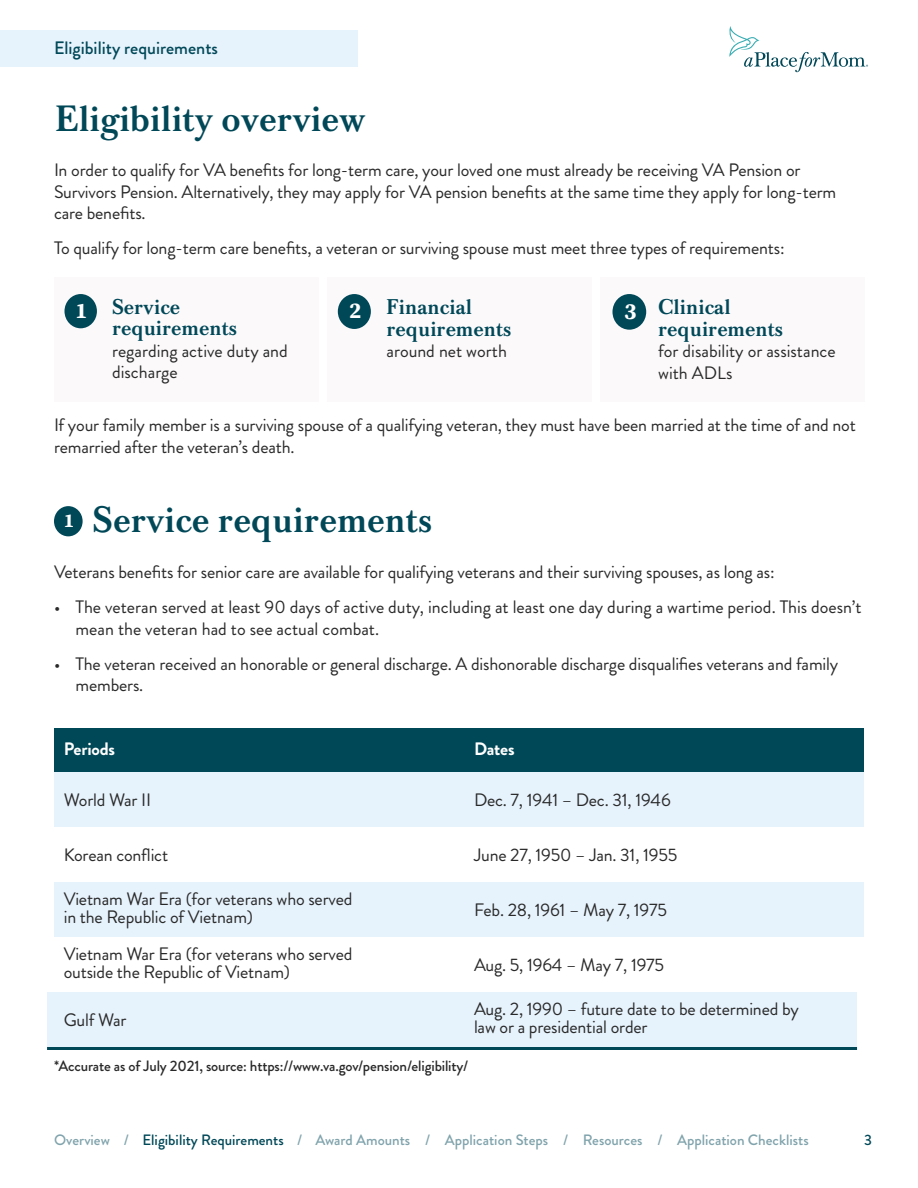
<style>
.page{position:relative;width:918px;height:1188px;background:#fff}
.page>*{position:absolute;margin:0;border:0;box-sizing:border-box;transform-origin:0 0}
.t1{font:700 36px "Baskerville Classico";color:#004858}
.t2{font:700 21px/21.6px "Baskerville Classico";color:#004858}
.t3{font:18px/21.6px "Brandon Grotesque";letter-spacing:-.01em;color:#292929}
.t4{font:500 18px "Brandon Grotesque";color:#004858}
.t5{font:700 18px "Brandon Grotesque";letter-spacing:-.01em;color:#fff}
.t6{font:500 15px "Brandon Grotesque";color:#80a3ac}
.t7{font:500 15px "Brandon Grotesque";letter-spacing:-.01em;color:#292929}
.t8{font:500 15px "Brandon Grotesque";color:#004858}
.s1{font-family:"Source Serif Pro";font-size:22.05px;color:#fff}
.s2{font-family:"Source Serif Pro";font-size:22.5px;color:#fff}
.s3{font-family:"Source Serif Pro";font-size:22.95px;color:#fff}
.s4{font-family:"Source Serif Pro";font-size:19.5px;color:#fff}
.s5{color:#004858}
</style>
<div class="page">
<div style="left:0;top:30px;width:358px;height:37px;background:#e6f2fc"></div>
<div style="left:54px;top:506px;width:29px;height:30px;background:#004858;border-radius:50%"></div>
<div style="left:54px;top:277px;width:265px;height:124px;background:#fbf9fa"></div>
<div style="left:64px;top:294px;width:33px;height:34px;background:#004858;border-radius:50%"></div>
<div style="left:327px;top:277px;width:264px;height:124px;background:#fbf9fa"></div>
<div style="left:338px;top:294px;width:33px;height:35px;background:#004858;border-radius:50%"></div>
<div style="left:600px;top:277px;width:265px;height:124px;background:#fbf9fa"></div>
<div style="left:612px;top:294px;width:34px;height:36px;background:#004858;border-radius:50%"></div>
<div style="left:54px;top:728px;width:810px;height:44px;background:#004858"></div>
<div style="left:54px;top:772px;width:810px;height:55px;background:#e6f2fc"></div>
<div style="left:54px;top:882px;width:810px;height:55px;background:#e6f2fc"></div>
<div style="left:47px;top:992px;width:810px;height:55px;background:#e6f2fc"></div>
<hr style="left:47px;top:1047px;width:810px;height:3px;background:#004858">
<svg style="left:729px;top:26px;width:139px;height:46px"></svg>
<p class="t4" style="left:54px;top:35px;width:166px">Eligibility requirements</p>
<h1 class="t1" style="left:56px;top:96px;width:312px">Eligibility overview</h1>
<p class="t3" style="left:54px;top:159px;width:784px">In order to qualify for VA benefits for long-term care, your loved one must already be receiving VA Pension or<br>Survivors Pension. Alternatively, they may apply for VA pension benefits at the same time they apply for long-term care benefits.</p>
<p class="t3" style="left:54px;top:238px;width:732px">To qualify for long-term care benefits, a veteran or surviving spouse must meet three types of requirements:</p>
<p class="t2" style="left:112px;top:297px;width:126px;line-height:21px;text-indent:-36px"><span class="s1">1</span> Service requirements</p>
<p class="t3" style="left:112px;top:340px;width:177px">regarding active duty and discharge</p>
<p class="t2" style="left:386px;top:296px;width:126px;text-indent:-37px"><span class="s2">2</span> Financial requirements</p>
<p class="t3" style="left:386px;top:341px;width:122px">around net worth</p>
<p class="t2" style="left:658px;top:296px;width:126px;text-indent:-34px"><span class="s3">3</span> Clinical requirements</p>
<p class="t3" style="left:658px;top:341px;width:179px">for disability or assistance with ADLs</p>
<p class="t3" style="left:54px;top:414px;width:803px">If your family member is a surviving spouse of a qualifying veteran, they must have been married at the time of and not remarried after the veteran’s death.</p>
<h1 class="t1" style="left:64px;top:497px;width:370px"><span class="s4">1</span> Service requirements</h1>
<p class="t3" style="left:54px;top:561px;width:722px">Veterans benefits for senior care are available for qualifying veterans and their surviving spouses, as long as:</p>
<p class="t3" style="left:76px;top:596px;width:788px;text-indent:-22px">• The veteran served at least 90 days of active duty, including at least one day during a wartime period. This doesn’t mean the veteran had to see actual combat.</p>
<p class="t3" style="left:76px;top:653px;width:764px;text-indent:-22px">• The veteran received an honorable or general discharge. A dishonorable discharge disqualifies veterans and family members.</p>
<p class="t5" style="left:64px;top:737px;width:53px">Periods</p>
<p class="t5" style="left:474px;top:737px;width:42px">Dates</p>
<p class="t3" style="left:64px;top:790px;width:89px">World War II</p>
<p class="t3" style="left:64px;top:844px;width:106px">Korean conflict</p>
<p class="t3" style="left:64px;top:890px;width:290px;line-height:18px">Vietnam War Era (for veterans who served in the Republic of Vietnam)</p>
<p class="t3" style="left:64px;top:945px;width:290px;line-height:18px">Vietnam War Era (for veterans who served outside the Republic of Vietnam)</p>
<p class="t3" style="left:64px;top:1009px;width:64px">Gulf War</p>
<p class="t3" style="left:474px;top:790px;width:198px">Dec. 7, 1941 – Dec. 31, 1946</p>
<p class="t3" style="left:474px;top:844px;width:205px">June 27, 1950 – Jan. 31, 1955</p>
<p class="t3" style="left:474px;top:899px;width:195px">Feb. 28, 1961 – May 7, 1975</p>
<p class="t3" style="left:474px;top:954px;width:192px">Aug. 5, 1964 – May 7, 1975</p>
<p class="t3" style="left:474px;top:1000px;width:326px;line-height:18px">Aug. 2, 1990 – future date to be determined by law or a presidential order</p>
<p class="t7" style="left:54px;top:1055px;width:416px">*Accurate as of July 2021, source: https://www.va.gov/pension/eligibility/</p>
<p class="t6" style="left:54px;top:1129px;width:756px">Overview / <span class="s5">Eligibility Requirements</span> / Award Amounts / Application Steps / Resources / Application Checklists</p>
<p class="t8" style="left:864px;top:1129px;width:9px">3</p>
</div>
